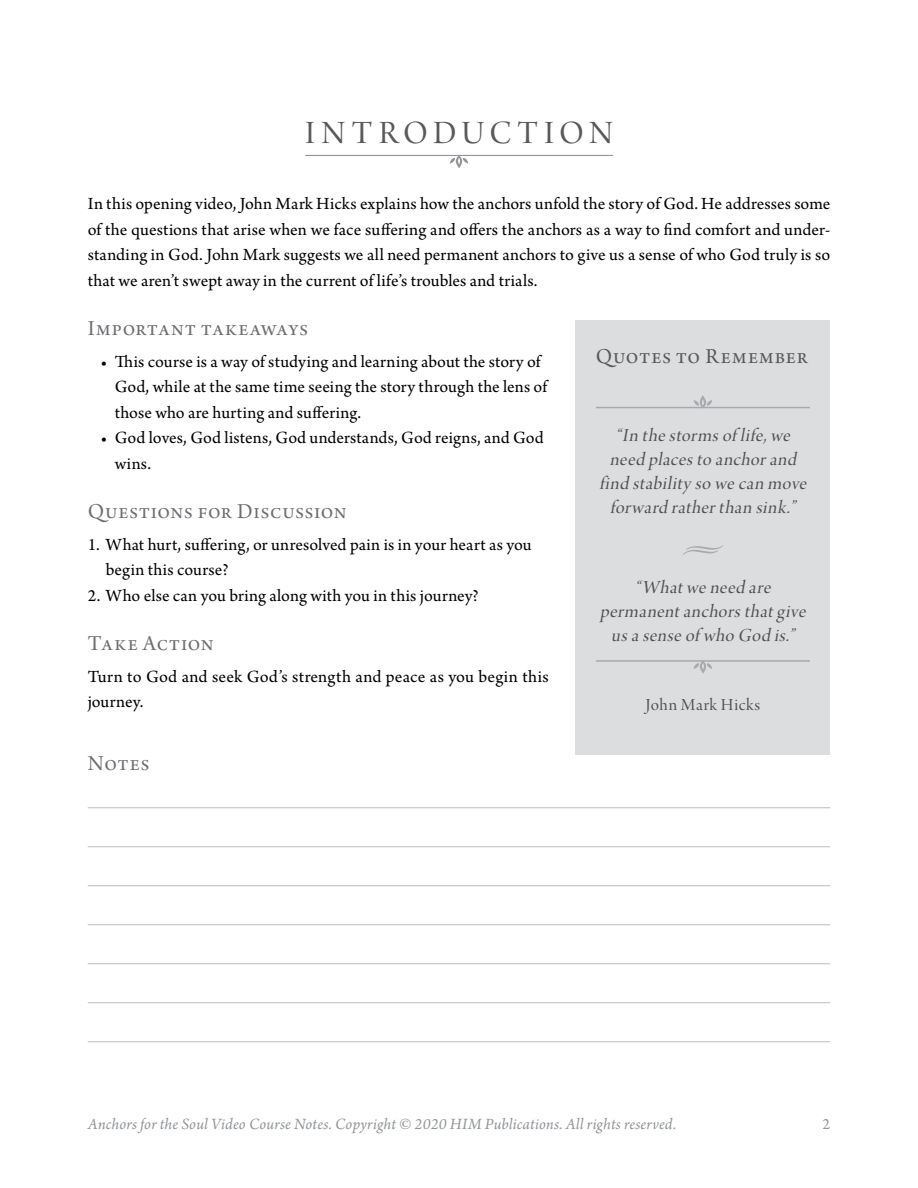
<style>
.page{position:relative;width:918px;height:1188px;background:#fff}
.page>*{position:absolute;margin:0;border:0;box-sizing:border-box;transform-origin:0 0}
.t1{font:34.5px "Arno Pro Display";letter-spacing:.15em;color:#58595b}
.t2{font:22.5px "Arno Pro Subhead";letter-spacing:.04em;color:#6d6e71}
.t3{font:22.5px "Arno Pro Subhead";letter-spacing:.055em;color:#58595b}
.t4{font:italic 19.5px/24px "Arno Pro Display";letter-spacing:.035em;color:#515254;text-align:center}
.t5{font:18px/25.5px "Arno Pro";letter-spacing:.01em;color:#000}
.t6{font:18px "Arno Pro Display";letter-spacing:.035em;color:#515254}
.t7{font:italic 16.5px "Arno Pro";letter-spacing:.01em;color:#939598}
.t8{font:16.5px "Arno Pro";color:#939598}
</style>
<div class="page">
<hr style="left:305px;top:155px;width:308px;height:1px;background:#939598">
<hr style="left:88px;top:807px;width:742px;height:1px;background:#bcbec0">
<hr style="left:88px;top:846px;width:742px;height:1px;background:#bcbec0">
<hr style="left:88px;top:885px;width:742px;height:1px;background:#bcbec0">
<hr style="left:88px;top:924px;width:742px;height:1px;background:#bcbec0">
<hr style="left:88px;top:963px;width:742px;height:1px;background:#bcbec0">
<hr style="left:88px;top:1002px;width:742px;height:1px;background:#bcbec0">
<hr style="left:88px;top:1041px;width:742px;height:1px;background:#bcbec0">
<svg style="left:450px;top:156px;width:18px;height:12px"></svg>
<div style="left:576px;top:321px;width:254px;height:434px;background:#dcddde"></div>
<hr style="left:596px;top:407px;width:214px;height:1px;background:#a7a9ac">
<hr style="left:596px;top:660px;width:214px;height:2px;background:#a7a9ac">
<svg style="left:683px;top:545px;width:40px;height:10px"></svg>
<svg style="left:694px;top:395px;width:18px;height:12px"></svg>
<svg style="left:694px;top:661px;width:18px;height:13px"></svg>
<h1 class="t1" style="left:305px;top:114px;width:309px">INTRODUCTION</h1>
<p class="t5" style="left:88px;top:192px;width:744px;text-align:justify">In this opening video, John Mark Hicks explains how the anchors unfold the story of God. He addresses some of the questions that arise when we face suffering and offers the anchors as a way to find comfort and under&shy;standing in God. John Mark suggests we all need permanent anchors to give us a sense of who God truly is so that we aren’t swept away in the current of life’s troubles and trials.</p>
<p class="t2" style="left:88px;top:315px;width:222px">Important takeaways</p>
<p class="t5" style="left:115px;top:350px;width:434px;text-indent:-14px">• This course is a way of studying and learning about the story of<br>God, while at the same time seeing the story through the lens of those who are hurting and suffering.</p>
<p class="t5" style="left:115px;top:426px;width:430px;text-indent:-14px">• God loves, God listens, God understands, God reigns, and God wins.</p>
<p class="t2" style="left:88px;top:498px;width:260px">Questions for Discussion</p>
<p class="t5" style="left:106px;top:533px;width:427px;text-indent:-18px">1. What hurt, suffering, or unresolved pain is in your heart as you begin this course?</p>
<p class="t5" style="left:88px;top:584px;width:393px">2. Who else can you bring along with you in this journey?</p>
<p class="t2" style="left:88px;top:630px;width:127px">Take Action</p>
<p class="t5" style="left:88px;top:665px;width:463px">Turn to God and seek God’s strength and peace as you begin this journey.</p>
<p class="t3" style="left:596px;top:344px;width:213px">Quotes to Remember</p>
<p class="t4" style="left:599px;top:425px;width:213px">“In the stormsof life,we need placesto anchorand find stability so we can move forward ratherthan sink.”</p>
<p class="t4" style="left:600px;top:576px;width:211px">“Whatwe need are permanentanchorsthatgive usa sense of who God is.”</p>
<p class="t6" style="left:646px;top:695px;width:116px">John Mark Hicks</p>
<p class="t2" style="left:88px;top:750px;width:63px">Notes</p>
<p class="t7" style="left:88px;top:1115px;width:590px">Anchors for the Soul Video Course Notes. Copyright © 2020 HIM Publications. All rights reserved.</p>
<p class="t8" style="left:822px;top:1115px;width:9px">2</p>
</div>
